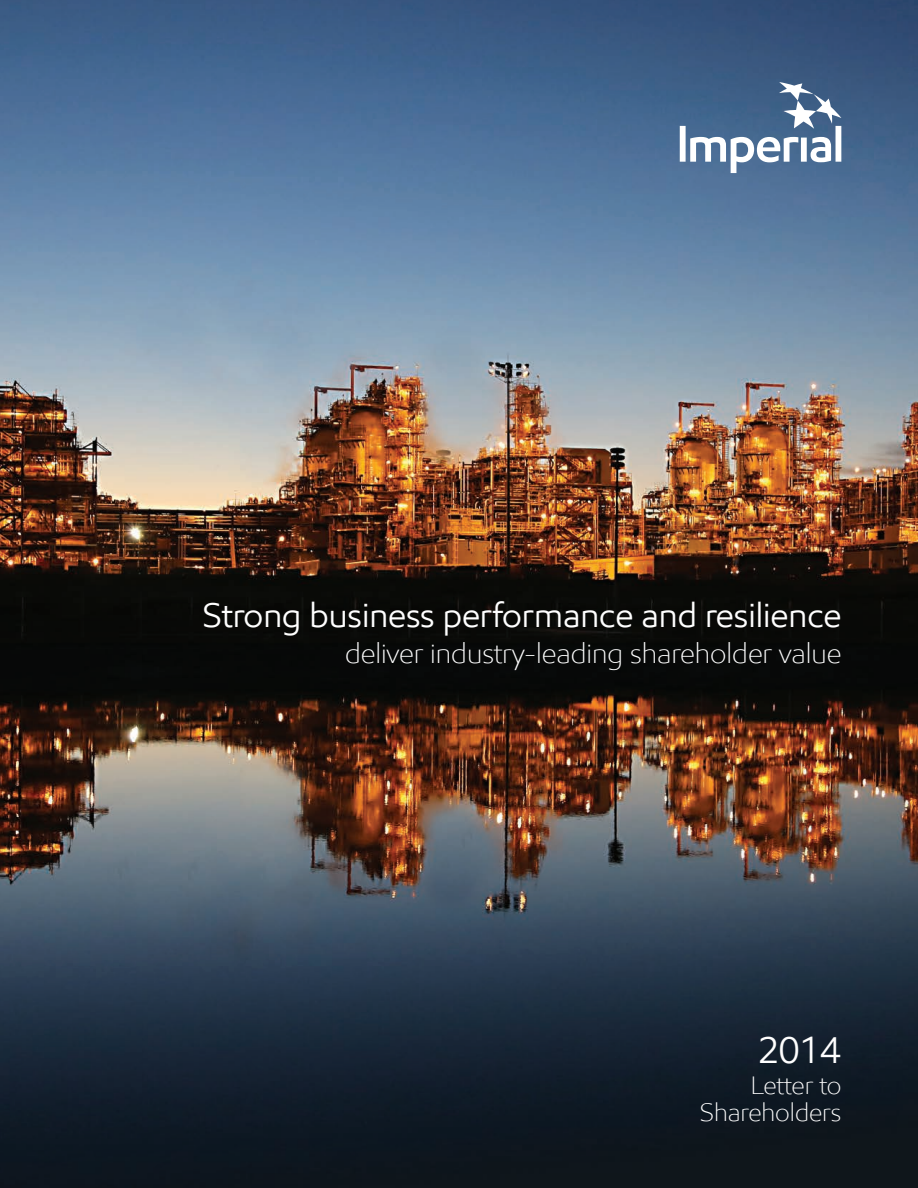
<style>
.page{position:relative;width:918px;height:1188px;background:#fff}
.page>*{position:absolute;margin:0;border:0;box-sizing:border-box;transform-origin:0 0}
.t1{font:37.5px "E Mprint";color:#fff}
.t2{font:34.5px "E Mprint";color:#fff}
.t3{font:300 28.5px "E Mprint";color:#fff}
.t4{font:300 25.5px/26.5px "E Mprint";color:#fff;text-align:right}
</style>
<div class="page">
<img style="left:0;top:0;width:918px;height:1188px">
<svg style="left:680px;top:82px;width:161px;height:91px"></svg>
<p class="t2" style="left:203px;top:594px;width:640px">Strong business performance and resilience</p>
<p class="t3" style="left:345px;top:636px;width:498px">deliver industry-leading shareholder value</p>
<h1 class="t1" style="left:758px;top:1027px;width:85px">2014</h1>
<p class="t4" style="left:700px;top:1072px;width:143px">Letter to<br>Shareholders</p>
</div>
